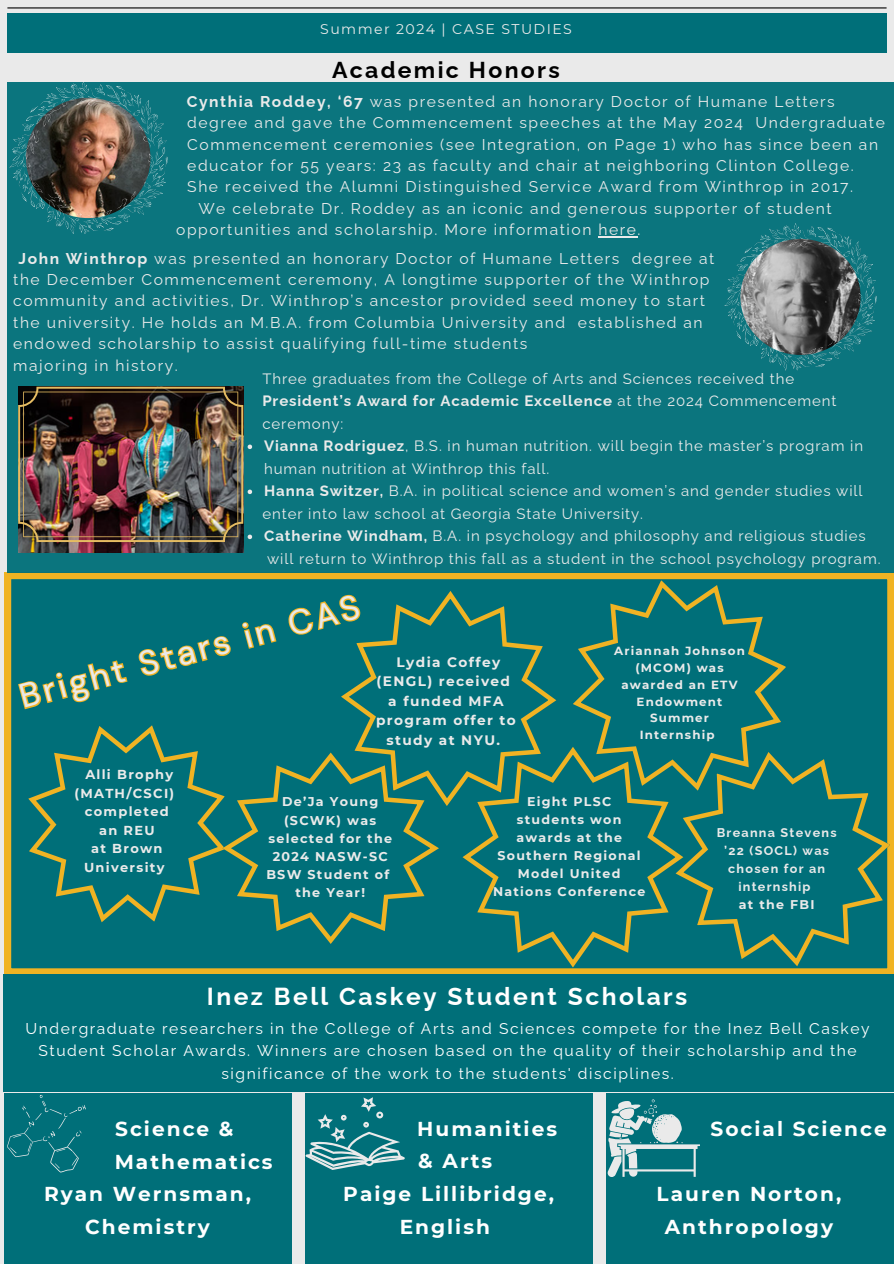
<style>
.page{position:relative;width:894px;height:1264px;background:#fff}
.page>*{position:absolute;margin:0;border:0;box-sizing:border-box;transform-origin:0 0}
.t1{font:33.45px "DM Sans";color:#eaeaea}
.t2{font:700 24.6px "Raleway";letter-spacing:.1em;color:#fff}
.t3{font:700 22.95px "Raleway";letter-spacing:.1em;color:#000}
.t4{font:700 20.1px/32.7px "Montserrat";letter-spacing:.1em;color:#fff;text-align:center}
.t5{font:15.6px/21.3px "Raleway";letter-spacing:.1em;color:#eaeaea}
.t6{font:15.6px/22.5px "Raleway";letter-spacing:.1em;color:#fff;text-align:center}
.t7{font:15px/22.5px "Raleway";letter-spacing:.06em;color:#eaeaea}
.t8{font:14.1px "Montserrat";letter-spacing:.1em;color:#eaeaea}
.t9{font:700 13.65px/19.5px "Montserrat";letter-spacing:.1em;color:#eaeaea;text-align:center}
.t10{font:700 12.9px "Montserrat";letter-spacing:.1em;color:#eaeaea}
.t11{font:700 12.75px/18.1px "Montserrat";letter-spacing:.1em;color:#eaeaea;text-align:center}
.t12{font:700 12.6px/18px "Montserrat";letter-spacing:.1em;color:#eaeaea;text-align:center}
.t13{font:700 12.6px/17.9px "Raleway";letter-spacing:.1em;color:#eaeaea;text-align:center}
.t14{font:700 11.85px/16.8px "Montserrat";letter-spacing:.1em;color:#eaeaea;text-align:center}
.s1{font-weight:700}
.s2{font-family:"Montserrat"}
</style>
<div class="page">
<div style="left:0;top:0;width:893px;height:1263px;background:#eaeaea"></div>
<div style="left:7px;top:14px;width:879px;height:39px;background:#006f79"></div>
<hr style="left:7px;top:7px;width:879px;height:1px;background:#000">
<svg style="left:4px;top:572px;width:889px;height:402px;background:#3a7f63"></svg>
<div style="left:4px;top:974px;width:889px;height:117px;background:#006f79"></div>
<div style="left:7px;top:82px;width:886px;height:490px;background:#0b757e"></div>
<div style="left:4px;top:1093px;width:287px;height:170px;background:#006f79"></div>
<div style="left:605px;top:1093px;width:288px;height:170px;background:#006f79"></div>
<svg style="left:7px;top:1095px;width:79px;height:77px"></svg>
<div style="left:305px;top:1093px;width:287px;height:170px;background:#006f79"></div>
<svg style="left:305px;top:1097px;width:99px;height:72px"></svg>
<svg style="left:607px;top:1099px;width:92px;height:77px"></svg>
<svg style="left:572px;top:580px;width:214px;height:172px;background:#127472"></svg>
<svg style="left:341px;top:591px;width:215px;height:215px;background:#127472"></svg>
<svg style="left:28px;top:725px;width:410px;height:219px;background:#147471"></svg>
<svg style="left:683px;top:752px;width:206px;height:214px;background:#19766f"></svg>
<svg style="left:462px;top:746px;width:221px;height:221px;background:#187670"></svg>
<img style="left:9px;top:82px;width:158px;height:152px">
<hr style="left:598px;top:236px;width:39px;height:1px;background:#eaeaea">
<svg style="left:16px;top:590px;width:350px;height:129px;background:#157571"></svg>
<img style="left:724px;top:223px;width:152px;height:147px">
<img style="left:18px;top:542px;width:225px;height:10px">
<img style="left:18px;top:387px;width:234px;height:155px">
<p class="t8" style="left:320px;top:20px;width:253px">Summer 2024 | CASE STUDIES</p>
<p class="t3" style="left:332px;top:57px;width:229px">Academic Honors</p>
<h4 class="t5" style="left:187px;top:91px;width:649px"><span class="s1">Cynthia Roddey, ‘67</span> was presented an honorary Doctor of Humane Letters</h4>
<h4 class="t5" style="left:187px;top:112px;width:698px">degree and gave the Commencement speeches at the May 2024 Undergraduate</h4>
<h4 class="t5" style="left:187px;top:133px;width:692px">Commencement ceremonies (see Integration, on Page 1) who has since been an</h4>
<h4 class="t5" style="left:187px;top:155px;width:667px">educator for 55 years: 23 as faculty and chair at neighboring Clinton College.</h4>
<h4 class="t5" style="left:187px;top:176px;width:667px">She received the Alumni Distinguished Service Award from Winthrop in 2017.</h4>
<h4 class="t5" style="left:198px;top:198px;width:634px">We celebrate Dr. Roddey as an iconic and generous supporter of student</h4>
<p class="t5" style="left:176px;top:219px;width:465px">opportunities and scholarship. More information here.</p>
<p class="t5" style="left:13px;top:247px;width:702px;text-indent:5px"><span class="s1">John Winthrop</span> was presented an honorary Doctor of Humane Letters degree at the December Commencement ceremony, A longtime supporter of the Winthrop community and activities, Dr. Winthrop’s ancestor provided seed money to start the university. He holds an M.B.A. from Columbia University and established an endowed scholarship to assist qualifying full-time students<br>majoring in history.</p>
<h5 class="t7" style="left:262px;top:367px;width:575px">Three graduates from the College of Arts and Sciences received the<br><span class="s1">President’s Award for Academic Excellence</span> at the 2024 Commencement ceremony:</h5>
<h5 class="t7" style="left:264px;top:435px;width:600px"><span class="s1">Vianna Rodriguez</span>, B.S. in human nutrition. will begin the master’s program in human nutrition at Winthrop this fall.</h5>
<h5 class="t7" style="left:264px;top:480px;width:600px"><span class="s1">Hanna Switzer,</span> B.A. in political science and women’s and gender studies will</h5>
<h5 class="t7" style="left:262px;top:502px;width:382px">enter into law school at Georgia State University.</h5>
<h4 class="t7" style="left:264px;top:525px;width:603px"><span class="s1">Catherine Windham,</span> B.A. in psychology and philosophy and religious studies</h4>
<h3 class="t7" style="left:267px;top:547px;width:615px">will return to Winthrop this fall as a student in the school psychology program.</h3>
<p class="t1" style="left:15px;top:676px;width:352px;rotate:-15deg">Bright Stars in CAS</p>
<h4 class="t9" style="left:376px;top:652px;width:141px">Lydia Coffey (ENGL) received a funded MFA program offer to study at NYU.</h4>
<p class="t14" style="left:614px;top:642px;width:132px">Ariannah Johnson (MCOM) was awarded an ETV<br>Endowment<br>Summer<br>Internship</p>
<h4 class="t10" style="left:85px;top:767px;width:89px">Alli Brophy</h4>
<h4 class="t10" style="left:74px;top:785px;width:101px">(MATH/CSCI)</h4>
<h4 class="t10" style="left:85px;top:804px;width:85px">completed</h4>
<h4 class="t10" style="left:99px;top:822px;width:57px">an REU</h4>
<h4 class="t10" style="left:91px;top:841px;width:73px">at Brown</h4>
<h4 class="t10" style="left:84px;top:859px;width:82px">University</h4>
<p class="t11" style="left:266px;top:792px;width:127px">De’Ja Young (SCWK) was selected for the<br>2024 NASW-SC<br>BSW Student of the Year!</p>
<h4 class="t12" style="left:493px;top:792px;width:154px">Eight PLSC students won awards at the<br>Southern Regional<br>Model United<br>Nations Conference</h4>
<p class="t13" style="left:716px;top:823px;width:121px">Breanna Stevens ’22 (SOCL) was chosen for an internship<br><span class="s2">at the FBI</span></p>
<p class="t2" style="left:207px;top:982px;width:482px">Inez Bell Caskey Student Scholars</p>
<p class="t6" style="left:26px;top:1016px;width:845px">Undergraduate researchers in the College of Arts and Sciences compete for the Inez Bell Caskey<br>Student Scholar Awards. Winners are chosen based on the quality of their scholarship and the significance of the work to the students' disciplines.</p>
<p class="t4" style="left:115px;top:1112px;width:120px">Science &amp;</p>
<p class="t4" style="left:115px;top:1144px;width:159px">Mathematics</p>
<p class="t4" style="left:44px;top:1177px;width:208px">Ryan Wernsman,</p>
<p class="t4" style="left:85px;top:1210px;width:126px">Chemistry</p>
<p class="t4" style="left:417px;top:1112px;width:141px">Humanities</p>
<p class="t4" style="left:418px;top:1144px;width:75px">&amp; Arts</p>
<p class="t4" style="left:343px;top:1177px;width:212px">Paige Lillibridge,</p>
<p class="t4" style="left:399px;top:1210px;width:92px">English</p>
<h4 class="t4" style="left:710px;top:1112px;width:178px">Social Science</h4>
<h2 class="t4" style="left:656px;top:1177px;width:186px">Lauren Norton,<br>Anthropology</h2>
</div>
